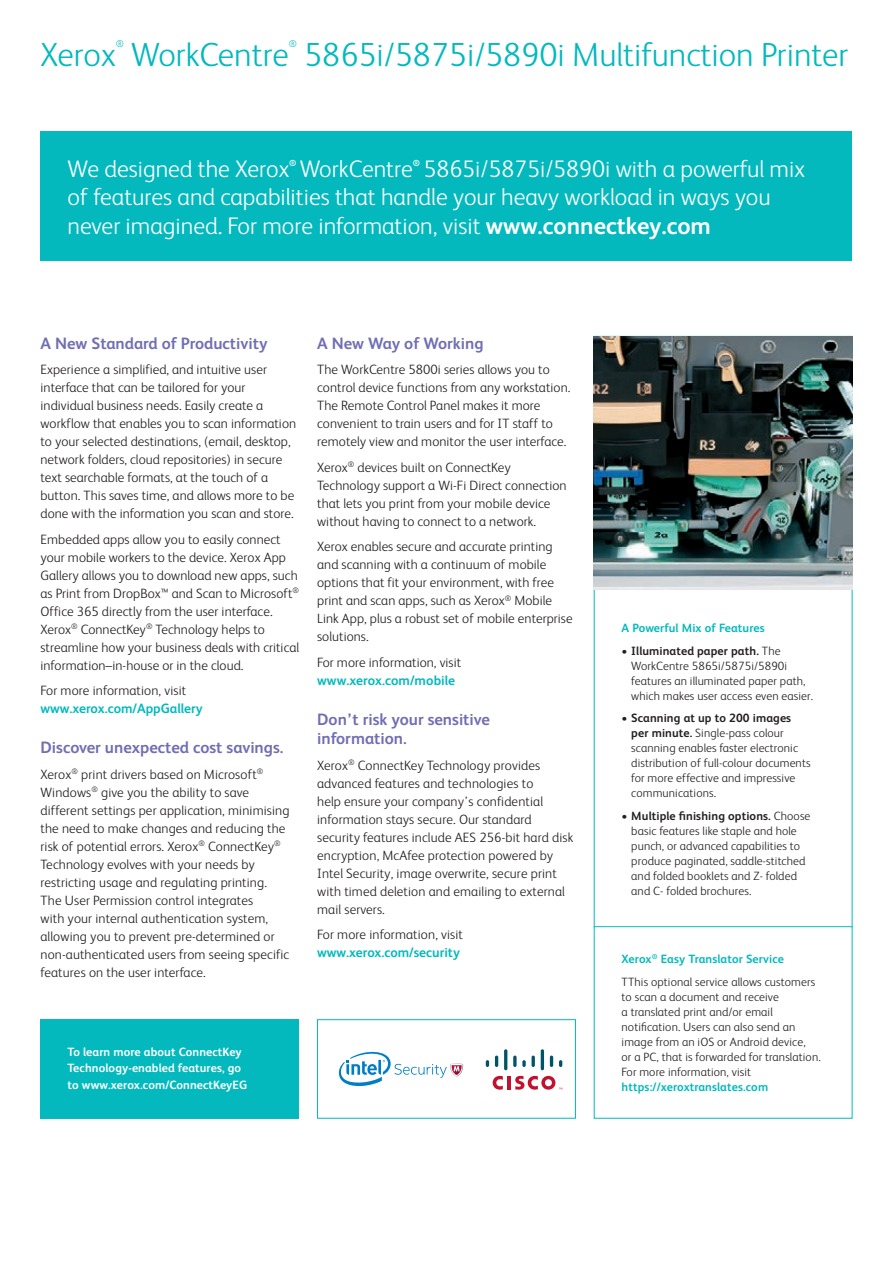
<style>
.page{position:relative;width:893px;height:1263px;background:#fff}
.page>*{position:absolute;margin:0;border:0;box-sizing:border-box;transform-origin:0 0}
.t1{font:300 33.45px "Xerox Sans";color:#03b9bd}
.t2{font:300 24px/28.5px "Xerox Sans";color:#fff}
.t3{font:700 16.5px/19.5px "Xerox Sans";color:#716eb3}
.t4{font:300 13.5px/18px "Xerox Sans";letter-spacing:.005em;color:#231f20}
.t5{font:700 13.5px "Xerox Sans";color:#03b9bd}
.t6{font:300 12px/15px "Xerox Sans";letter-spacing:.01em;color:#231f20}
.t7{font:700 12px/16.5px "Xerox Sans";letter-spacing:.01em;color:#fff}
.t8{font:700 12px "Xerox Sans";letter-spacing:.01em;color:#03b9bd}
.t9{font:300 9.75px "Xerox Sans";color:#03b9bd}
.t10{font:700 8.7px "Xerox Sans";color:#fff}
.s1{font-weight:700}
.s2{font-weight:700;color:#03b9bd}
</style>
<div class="page">
<img style="left:594px;top:336px;width:258px;height:253px">
<div style="left:40px;top:131px;width:812px;height:130px;background:#03b9bd"></div>
<div style="left:40px;top:1019px;width:259px;height:99px;background:#03b9bd"></div>
<hr style="left:507px;top:1076px;width:4px;height:13px;background:#c3102f">
<svg style="left:493px;top:1076px;width:10px;height:14px"></svg>
<svg style="left:486px;top:1060px;width:3px;height:7px"></svg>
<svg style="left:495px;top:1055px;width:3px;height:12px"></svg>
<hr style="left:504px;top:1049px;width:3px;height:21px;background:#005467;border-radius:2px">
<svg style="left:513px;top:1055px;width:4px;height:12px"></svg>
<svg style="left:522px;top:1060px;width:4px;height:7px"></svg>
<svg style="left:532px;top:1055px;width:3px;height:12px"></svg>
<hr style="left:541px;top:1049px;width:3px;height:21px;background:#005467;border-radius:2px">
<svg style="left:550px;top:1055px;width:3px;height:12px"></svg>
<svg style="left:559px;top:1060px;width:3px;height:7px"></svg>
<svg style="left:515px;top:1076px;width:47px;height:14px"></svg>
<svg style="left:339px;top:1052px;width:124px;height:34px"></svg>
<div style="left:317px;top:1019px;width:259px;height:99px;border:1px solid #03b9bd"></div>
<h1 class="t1" style="left:40px;top:33px;width:77px">Xerox</h1>
<p class="t9" style="left:116px;top:37px;width:10px">®</p>
<h1 class="t1" style="left:131px;top:33px;width:159px">WorkCentre</h1>
<p class="t9" style="left:289px;top:37px;width:10px">®</p>
<h1 class="t1" style="left:304px;top:33px;width:545px">5865i/5875i/5890i Multifunction Printer</h1>
<h2 class="t2" style="left:68px;top:153px;width:739px">We designed the Xerox WorkCentre 5865i/5875i/5890i with a powerful mix</h2>
<p class="t10" style="left:289px;top:157px;width:9px">®</p>
<p class="t10" style="left:413px;top:157px;width:9px">®</p>
<h2 class="t2" style="left:68px;top:181px;width:705px">of features and capabilities that handle your heavy workload in ways you never imagined. For more information, visit <span class="s1">www.connectkey.com</span></h2>
<p class="t3" style="left:40px;top:333px;width:229px">A New Standard of Productivity</p>
<p class="t4" style="left:40px;top:360px;width:257px">Experience a simplified, and intuitive user interface that can be tailored for your individual business needs. Easily create a workflow that enables you to scan information to your selected destinations, (email, desktop, network folders, cloud repositories) in secure text searchable formats, at the touch of a button. This saves time, and allows more to be done with the information you scan and store.</p>
<p class="t4" style="left:40px;top:529px;width:260px">Embedded apps allow you to easily connect your mobile workers to the device. Xerox App Gallery allows you to download new apps, such as Print from DropBox™ and Scan to Microsoft<sup>® </sup>Office 365 directly from the user interface.<br>Xerox<sup>®</sup> ConnectKey<sup>®</sup> Technology helps to streamline how your business deals with critical information–in-house or in the cloud.</p>
<p class="t4" style="left:40px;top:681px;width:147px">For more information, visit</p>
<p class="t5" style="left:40px;top:699px;width:164px">www.xerox.com/AppGallery</p>
<p class="t3" style="left:40px;top:737px;width:244px">Discover unexpected cost savings.</p>
<p class="t4" style="left:40px;top:764px;width:250px">Xerox<sup>®</sup> print drivers based on Microsoft<sup>® </sup>Windows<sup>®</sup> give you the ability to save different settings per application, minimising the need to make changes and reducing the risk of potential errors. Xerox<sup>®</sup> ConnectKey<sup>® </sup>Technology evolves with your needs by restricting usage and regulating printing.<br>The User Permission control integrates<br>with your internal authentication system, allowing you to prevent pre-determined or non-authenticated users from seeing specific features on the user interface.</p>
<p class="t3" style="left:317px;top:333px;width:168px">A New Way of Working</p>
<p class="t4" style="left:317px;top:360px;width:255px">The WorkCentre 5800i series allows you to control device functions from any workstation.<br>The Remote Control Panel makes it more convenient to train users and for IT staff to remotely view and monitor the user interface.</p>
<p class="t4" style="left:317px;top:458px;width:251px">Xerox<sup>®</sup> devices built on ConnectKey Technology support a Wi-Fi Direct connection that lets you print from your mobile device without having to connect to a network.</p>
<p class="t4" style="left:317px;top:537px;width:257px">Xerox enables secure and accurate printing and scanning with a continuum of mobile options that fit your environment, with free print and scan apps, such as Xerox<sup>®</sup> Mobile Link App, plus a robust set of mobile enterprise solutions.</p>
<p class="t4" style="left:317px;top:653px;width:146px">For more information, visit</p>
<p class="t5" style="left:317px;top:671px;width:139px">www.xerox.com/mobile</p>
<p class="t3" style="left:317px;top:709px;width:174px">Don’t risk your sensitive information.</p>
<p class="t4" style="left:317px;top:755px;width:258px">Xerox<sup>®</sup> ConnectKey Technology provides advanced features and technologies to<br>help ensure your company’s confidential information stays secure. Our standard security features include AES 256-bit hard disk encryption, McAfee protection powered by Intel Security, image overwrite, secure print with timed deletion and emailing to external mail servers.</p>
<p class="t4" style="left:317px;top:925px;width:147px">For more information, visit</p>
<p class="t5" style="left:317px;top:943px;width:144px">www.xerox.com/security</p>
<p class="t7" style="left:68px;top:1043px;width:181px">To learn more about ConnectKey<br>Technology-enabled features, go to www.xerox.com/ConnectKeyEG</p>
<p class="t8" style="left:622px;top:620px;width:145px">A Powerful Mix of Features</p>
<p class="t6" style="left:631px;top:642px;width:183px;text-indent:-10px"><span class="s1">• Illuminated paper path.</span> The WorkCentre 5865i/5875i/5890i features an illuminated paper path, which makes user access even easier.</p>
<p class="t6" style="left:631px;top:710px;width:181px;text-indent:-10px"><span class="s1">• Scanning at up to 200 images per minute.</span> Single-pass colour scanning enables faster electronic distribution of full-colour documents for more effective and impressive communications.</p>
<p class="t6" style="left:631px;top:807px;width:181px;text-indent:-10px"><span class="s1">• Multiple finishing options.</span> Choose basic features like staple and hole punch, or advanced capabilities to produce paginated, saddle-stitched and folded booklets and Z- folded and C- folded brochures.</p>
<p class="t6" style="left:622px;top:947px;width:195px;line-height:22.5px"><span class="s2">Xerox</span><sup>®</sup> <span class="s2">Easy Translator Service<br></span>TThis optional service allows customers</p>
<p class="t6" style="left:622px;top:989px;width:201px">to scan a document and receive<br>a translated print and/or email notification. Users can also send an image from an iOS or Android device,<br>or a PC, that is forwarded for translation.<br>For more information, visit</p>
<p class="t8" style="left:622px;top:1078px;width:148px">https://xeroxtranslates.com</p>
</div>
